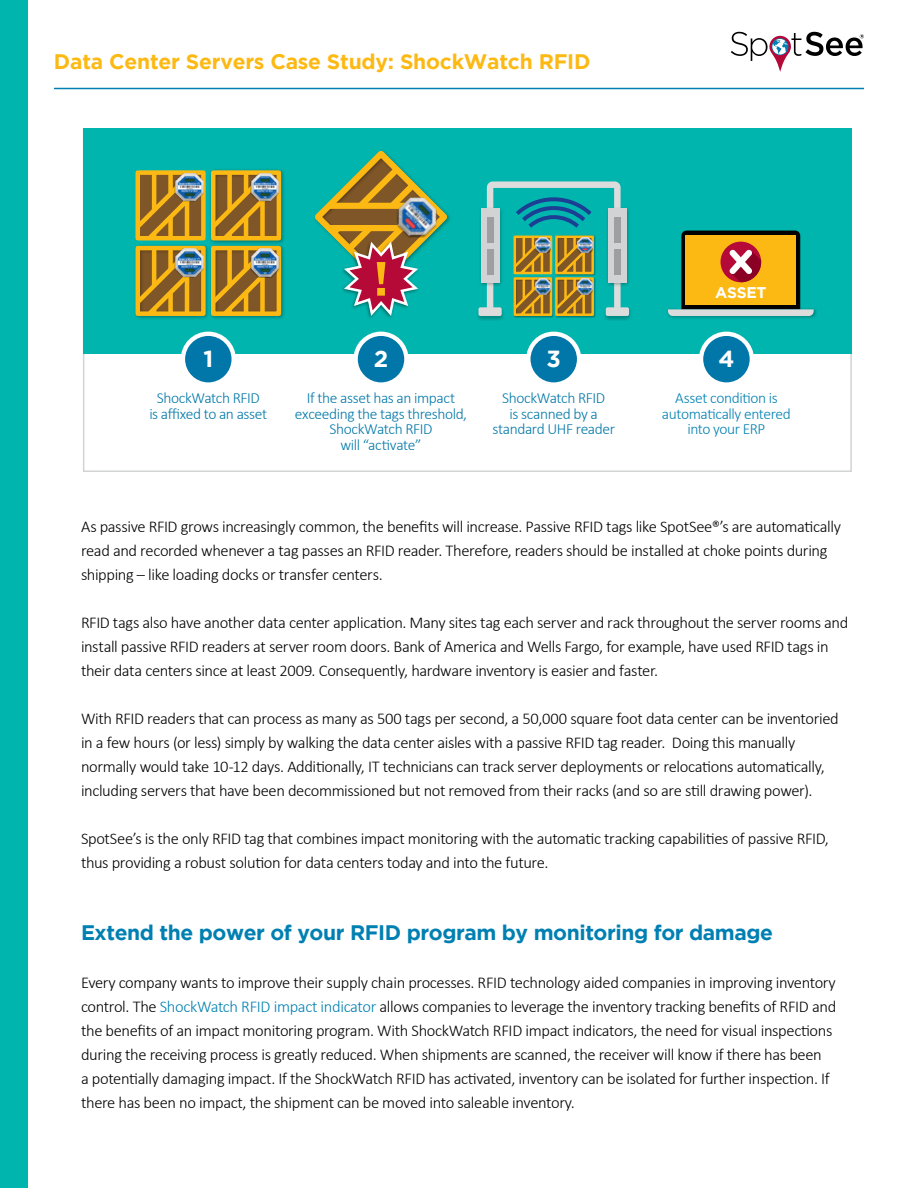
<style>
.page{position:relative;width:918px;height:1188px;background:#fff}
.page>*{position:absolute;margin:0;border:0;box-sizing:border-box;transform-origin:0 0}
.t1{font:700 23.25px "Gotham";color:#fff}
.t2{font:700 21px "Gotham";letter-spacing:-.02em;color:#0080b2}
.t3{font:700 21px "Gotham";letter-spacing:-.01em;color:#fdb913}
.t4{font:300 16.5px/24px "Calibri";letter-spacing:-.02em;color:#000}
.t5{font:300 15.45px/15.5px "Calibri";letter-spacing:-.025em;color:#0077a8;text-align:center}
.t6{font:300 15.45px/15.5px "Calibri";letter-spacing:-.03em;color:#0080b2;text-align:center}
.t7{font:700 15.45px "Gotham";letter-spacing:-.015em;color:#fff}
.s1{color:#0080b2}
</style>
<div class="page">
<hr style="left:54px;top:88px;width:810px;height:1px;background:#0080b2">
<svg style="left:731px;top:32px;width:133px;height:40px"></svg>
<div style="left:0;top:0;width:28px;height:1188px;background:#00b5ad"></div>
<div style="left:83px;top:128px;width:769px;height:226px;background:#00b5ad"></div>
<svg style="left:135px;top:169px;width:149px;height:150px"></svg>
<div style="left:174px;top:248px;width:30px;height:30px;background:#000;opacity:.41"></div>
<img style="left:176px;top:249px;width:27px;height:27px">
<div style="left:183px;top:334px;width:51px;height:51px;background:#0077a8;border-radius:50%"></div>
<div style="left:181px;top:332px;width:55px;height:55px;border:4px solid #fff;border-radius:50%"></div>
<div style="left:356px;top:334px;width:50px;height:51px;background:#0077a8;border-radius:50%"></div>
<div style="left:353px;top:332px;width:56px;height:55px;border:4px solid #fff;border-radius:50%"></div>
<div style="left:528px;top:334px;width:51px;height:51px;background:#0077a8;border-radius:50%"></div>
<div style="left:526px;top:332px;width:55px;height:55px;border:4px solid #fff;border-radius:50%"></div>
<div style="left:701px;top:334px;width:51px;height:51px;background:#0077a8;border-radius:50%"></div>
<div style="left:699px;top:332px;width:55px;height:55px;border:4px solid #fff;border-radius:50%"></div>
<svg style="left:318px;top:154px;width:126px;height:164px"></svg>
<div style="left:475px;top:306px;width:30px;height:15px;background:#000;opacity:.25"></div>
<div style="left:478px;top:307px;width:24px;height:9px;background:#dcdcdc;border-radius:2px"></div>
<div style="left:603px;top:306px;width:29px;height:15px;background:#000;opacity:.25"></div>
<div style="left:606px;top:307px;width:23px;height:9px;background:#dcdcdc;border-radius:2px"></div>
<div style="left:479px;top:207px;width:25px;height:80px;background:#00a9a2"></div>
<div style="left:481px;top:209px;width:18px;height:74px;background:#d1d3d4"></div>
<div style="left:606px;top:207px;width:25px;height:80px;background:#000;opacity:.3"></div>
<div style="left:608px;top:209px;width:18px;height:74px;background:#d1d3d4"></div>
<svg style="left:484px;top:181px;width:140px;height:137px"></svg>
<div style="left:535px;top:279px;width:16px;height:16px;background:#000;opacity:.41"></div>
<img style="left:536px;top:279px;width:15px;height:15px">
<div style="left:666px;top:308px;width:152px;height:12px;background:#00a19a"></div>
<svg style="left:668px;top:231px;width:146px;height:85px"></svg>
<p class="t3" style="left:54px;top:50px;width:538px">Data Center Servers Case Study: ShockWatch RFID</p>
<h1 class="t1" style="left:203px;top:345px;width:11px">1</h1>
<p class="t5" style="left:149px;top:390px;width:119px">ShockWatch RFID<br>is affixed to an asset</p>
<h1 class="t1" style="left:374px;top:345px;width:16px">2</h1>
<p class="t5" style="left:295px;top:390px;width:174px">If the asset has an impact exceeding the tags threshold,<br>ShockWatch RFID<br>will “activate”</p>
<h1 class="t1" style="left:547px;top:345px;width:16px">3</h1>
<p class="t5" style="left:492px;top:390px;width:124px">ShockWatch RFID<br>is scanned by a standard UHF reader</p>
<p class="t7" style="left:715px;top:284px;width:53px">ASSET</p>
<h1 class="t1" style="left:718px;top:345px;width:18px">4</h1>
<p class="t6" style="left:662px;top:390px;width:131px">Asset condition is automatically entered into your ERP</p>
<p class="t4" style="left:81px;top:514px;width:762px">As passive RFID grows increasingly common, the benefits will increase. Passive RFID tags like SpotSee®’s are automatically read and recorded whenever a tag passes an RFID reader. Therefore, readers should be installed at choke points during shipping – like loading docks or transfer centers.</p>
<p class="t4" style="left:81px;top:611px;width:769px">RFID tags also have another data center application. Many sites tag each server and rack throughout the server rooms and install passive RFID readers at server room doors. Bank of America and Wells Fargo, for example, have used RFID tags in their data centers since at least 2009. Consequently, hardware inventory is easier and faster.</p>
<p class="t4" style="left:81px;top:707px;width:759px">With RFID readers that can process as many as 500 tags per second, a 50,000 square foot data center can be inventoried in a few hours (or less) simply by walking the data center aisles with a passive RFID tag reader. Doing this manually normally would take 10-12 days. Additionally, IT technicians can track server deployments or relocations automatically, including servers that have been decommissioned but not removed from their racks (and so are still drawing power).</p>
<p class="t4" style="left:81px;top:827px;width:749px">SpotSee’s is the only RFID tag that combines impact monitoring with the automatic tracking capabilities of passive RFID, thus providing a robust solution for data centers today and into the future.</p>
<p class="t2" style="left:81px;top:921px;width:694px">Extend the power of your RFID program by monitoring for damage</p>
<p class="t4" style="left:81px;top:970px;width:757px">Every company wants to improve their supply chain processes. RFID technology aided companies in improving inventory control. The <span class="s1">ShockWatch RFID impact indicator</span> allows companies to leverage the inventory tracking benefits of RFID and the benefits of an impact monitoring program. With ShockWatch RFID impact indicators, the need for visual inspections during the receiving process is greatly reduced. When shipments are scanned, the receiver will know if there has been<br>a potentially damaging impact. If the ShockWatch RFID has activated, inventory can be isolated for further inspection. If there has been no impact, the shipment can be moved into saleable inventory.</p>
</div>
